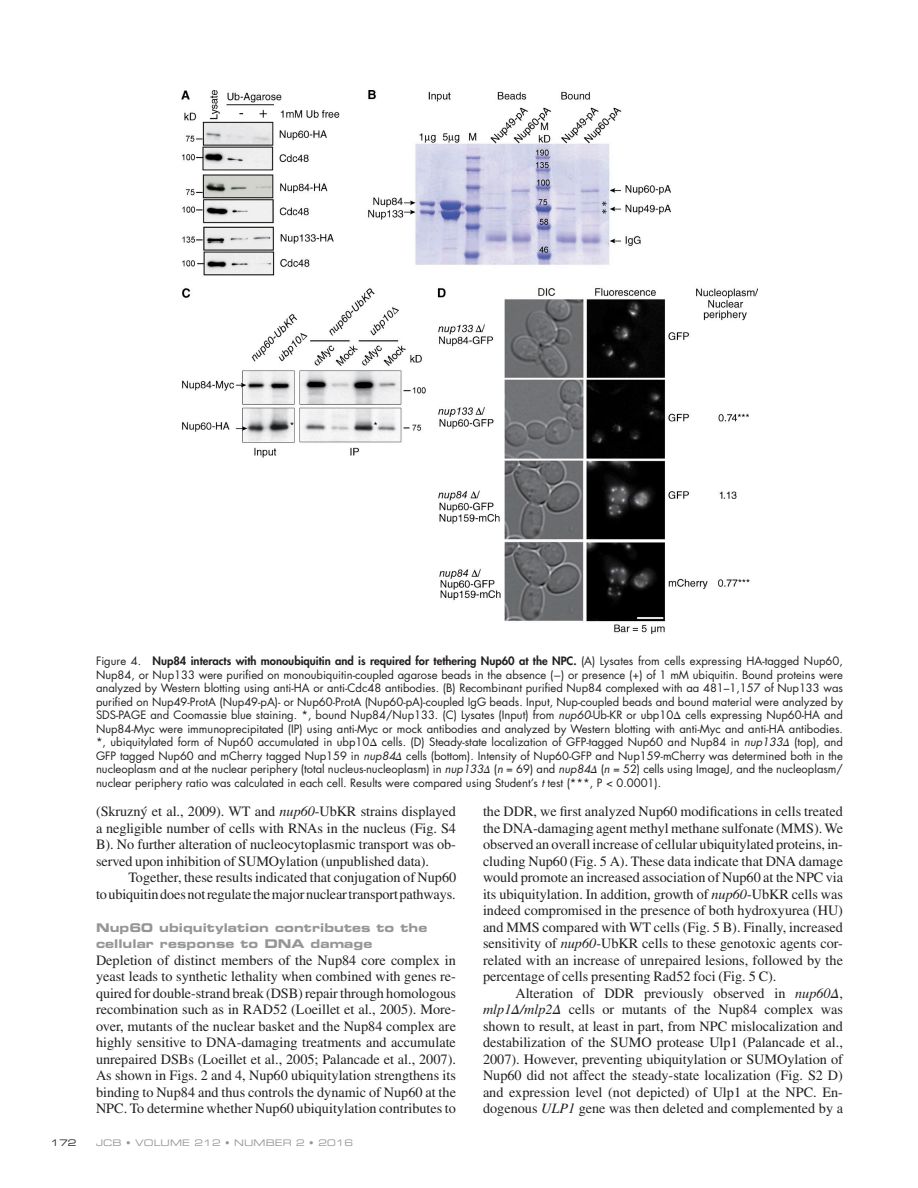
<style>
.page{position:relative;width:918px;height:1188px;background:#fff}
.page>*{position:absolute;margin:0;border:0;box-sizing:border-box;transform-origin:0 0}
.t1{font:14.25px/16.5px "Times LT Std";color:#231f20;text-align:justify}
.t2{font:12px/16.5px "Eurostile LT Std Bold Ex 2";letter-spacing:.005em;color:#949698}
.t3{font:11.25px/13.5px "Futura Std";color:#231f20;text-align:justify}
.t4{font:9px "Eurostile LT Std Ex 2";letter-spacing:.01em;color:#949698}
.t5{font:9px "Eurostile LT Std Ex 2";color:#231f20}
.s1{font-weight:800}
.s2{font-family:"STIX General"}
.s3{font-style:italic}
.s4{font-family:"STIX General";font-style:italic}
</style>
<div class="page">
<img style="left:181px;top:90px;width:577px;height:544px">
<p class="t3" style="left:96px;top:655px;width:749px">Figure 4. <span class="s1">Nup84 interacts with monoubiquitin and is required for tethering Nup60 at the NPC.</span> (A) Lysates from cells expressing HA-tagged Nup60, Nup84, or Nup133 were purified on monoubiquitin-coupled agarose beads in the absence (<span class="s2">−</span>) or presence (+) of 1 mM ubiquitin. Bound proteins were analyzed by Western blotting using anti-HA or anti-Cdc48 antibodies. (B) Recombinant purified Nup84 complexed with aa 481–1,157 of Nup133 was purified on Nup49-ProtA (Nup49-pA)- or Nup60-ProtA (Nup60-pA)-coupled IgG beads. Input, Nup-coupled beads and bound material were analyzed by SDS-PAGE and Coomassie blue staining. *, bound Nup84/Nup133. (C) Lysates (Input) from <span class="s3">nup60</span>-Ub-KR or ubp10<span class="s2">Δ</span> cells expressing Nup60-HA and Nup84-Myc were immunoprecipitated (IP) using anti-Myc or mock antibodies and analyzed by Western blotting with anti-Myc and anti-HA antibodies. *, ubiquitylated form of Nup60 accumulated in ubp10<span class="s2">Δ</span> cells. (D) Steady-state localization of GFP-tagged Nup60 and Nup84 in <span class="s3">nup133</span><span class="s4">Δ</span> (top), and GFP tagged Nup60 and mCherry tagged Nup159 in <span class="s3">nup84</span><span class="s4">Δ</span> cells (bottom). Intensity of Nup60-GFP and Nup159-mCherry was determined both in the nucleoplasm and at the nuclear periphery (total nucleus-nucleoplasm) in <span class="s3">nup133</span><span class="s4">Δ</span> (<span class="s3">n</span> = 69) and <span class="s3">nup84</span><span class="s4">Δ</span> (<span class="s3">n</span> = 52) cells using ImageJ, and the nucleoplasm/ nuclear periphery ratio was calculated in each cell. Results were compared using Student’s <span class="s3">t</span> test (***, P &lt; 0.0001).</p>
<p class="t1" style="left:96px;top:803px;width:362px">(Skruzný et al., 2009). WT and <span class="s3">nup60</span>-UbKR strains displayed a negligible number of cells with RNAs in the nucleus (Fig. S4<br>B). No further alteration of nucleocytoplasmic transport was ob&shy;served upon inhibition of SUMOylation (unpublished data).</p>
<p class="t1" style="left:96px;top:869px;width:362px;text-align:right">Together, these results indicated that conjugation of Nup60<br>to ubiquitin does not regulate the major nuclear transport pathways.</p>
<p class="t2" style="left:96px;top:919px;width:333px">Nup60 ubiquitylation contributes to the cellular response to DNA damage</p>
<p class="t1" style="left:96px;top:951px;width:362px">Depletion of distinct members of the Nup84 core complex in yeast leads to synthetic lethality when combined with genes re&shy;quired for double-strand break (DSB) repair through homologous recombination such as in RAD52 (Loeillet et al., 2005). More&shy;over, mutants of the nuclear basket and the Nup84 complex are highly sensitive to DNA-damaging treatments and accumulate unrepaired DSBs (Loeillet et al., 2005; Palancade et al., 2007).<br>As shown in Figs. 2 and 4, Nup60 ubiquitylation strengthens its binding to Nup84 and thus controls the dynamic of Nup60 at the NPC. To determine whether Nup60 ubiquitylation contributes to</p>
<p class="t5" style="left:50px;top:1136px;width:28px">172</p>
<p class="t4" style="left:96px;top:1136px;width:259px">JCB • VOLUME 212 • NUMBER 2 • 2016</p>
<p class="t1" style="left:483px;top:803px;width:362px">the DDR, we first analyzed Nup60 modifications in cells treated the DNA-damaging agent methyl methane sulfonate (MMS). We observed an overall increase of cellular ubiquitylated proteins, in&shy;cluding Nup60 (Fig. 5 A). These data indicate that DNA damage would promote an increased association of Nup60 at the NPC via its ubiquitylation. In addition, growth of <span class="s3">nup60</span>-UbKR cells was indeed compromised in the presence of both hydroxyurea (HU) and MMS compared with WT cells (Fig. 5 B). Finally, increased sensitivity of <span class="s3">nup60</span>-UbKR cells to these genotoxic agents cor&shy;related with an increase of unrepaired lesions, followed by the percentage of cells presenting Rad52 foci (Fig. 5 C).</p>
<p class="t1" style="left:483px;top:984px;width:362px;text-indent:32px">Alteration of DDR previously observed in <span class="s3">nup60</span><span class="s4">Δ</span>, <span class="s3">mlp1</span><span class="s4">Δ</span><span class="s3">/mlp2</span><span class="s4">Δ</span> cells or mutants of the Nup84 complex was shown to result, at least in part, from NPC mislocalization and destabilization of the SUMO protease Ulp1 (Palancade et al., 2007). However, preventing ubiquitylation or SUMOylation of Nup60 did not affect the steady-state localization (Fig. S2 D) and expression level (not depicted) of Ulp1 at the NPC. En&shy;dogenous <span class="s3">ULP1</span> gene was then deleted and complemented by a</p>
</div>
